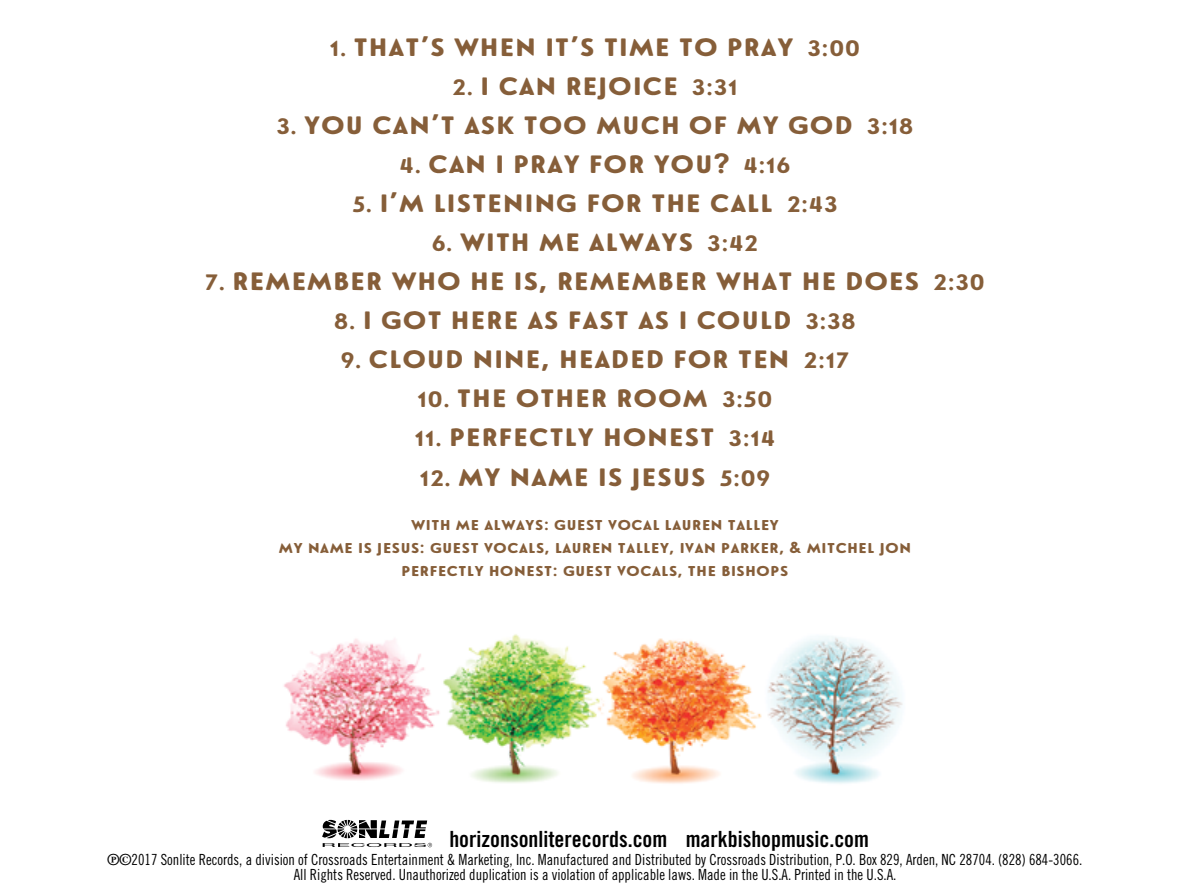
<style>
.page{position:relative;width:1188px;height:893px;background:#fff}
.page>*{position:absolute;margin:0;border:0;box-sizing:border-box;transform-origin:0 0}
.t1{font:27.9px "Le Havre Rough Primary";color:#865e39}
.t2{font:22.35px "Trade Gothic Bold Cond Twenty";color:#000}
.t3{font:15.9px/23px "Le Havre Rough Primary";color:#865e39;text-align:center}
.t4{font:15.3px/15.3px "Trade Gothic Cond Eighteen";color:#000;scale:.95 1}
.s1{font-size:22.35px}
</style>
<div class="page">
<img style="left:284px;top:634px;width:619px;height:150px">
<svg style="left:322px;top:819px;width:110px;height:28px"></svg>
<p class="t1" style="left:329px;top:30px;width:533px"><span class="s1">1.</span> THAT’S WHEN IT’S TIME TO PRAY <span class="s1">3:00</span></p>
<p class="t1" style="left:452px;top:70px;width:288px"><span class="s1">2.</span> I CAN REJOICE <span class="s1">3:31</span></p>
<p class="t1" style="left:276px;top:109px;width:639px"><span class="s1">3.</span> YOU CAN’T ASK TOO MUCH OF MY GOD <span class="s1">3:18</span></p>
<p class="t1" style="left:399px;top:148px;width:393px"><span class="s1">4.</span> CAN I PRAY FOR YOU? <span class="s1">4:16</span></p>
<p class="t1" style="left:352px;top:187px;width:487px"><span class="s1">5.</span> I’M LISTENING FOR THE CALL <span class="s1">2:43</span></p>
<p class="t1" style="left:431px;top:226px;width:328px"><span class="s1">6.</span> WITH ME ALWAYS <span class="s1">3:42</span></p>
<p class="t1" style="left:205px;top:265px;width:782px"><span class="s1">7.</span> REMEMBER WHO HE IS, REMEMBER WHAT HE DOES <span class="s1">2:30</span></p>
<p class="t1" style="left:334px;top:304px;width:524px"><span class="s1">8.</span> I GOT HERE AS FAST AS I COULD <span class="s1">3:38</span></p>
<p class="t1" style="left:340px;top:343px;width:510px"><span class="s1">9.</span> CLOUD NINE, HEADED FOR TEN <span class="s1">2:17</span></p>
<p class="t1" style="left:417px;top:382px;width:357px"><span class="s1">10.</span> THE OTHER ROOM <span class="s1">3:50</span></p>
<p class="t1" style="left:414px;top:421px;width:362px"><span class="s1">11.</span> PERFECTLY HONEST <span class="s1">3:14</span></p>
<p class="t1" style="left:419px;top:460px;width:353px"><span class="s1">12.</span> MY NAME IS JESUS <span class="s1">5:09</span></p>
<p class="t3" style="left:279px;top:512px;width:634px">WITH ME ALWAYS: GUEST VOCAL LAUREN TALLEY<br>MY NAME IS JESUS: GUEST VOCALS, LAUREN TALLEY, IVAN PARKER, &amp; MITCHEL JON<br>PERFECTLY HONEST: GUEST VOCALS, THE BISHOPS</p>
<p class="t2" style="left:449px;top:825px;width:421px">horizonsonliterecords.com markbishopmusic.com</p>
<p class="t4" style="left:294px;top:851px;width:832px;text-indent:-162px">2017 Sonlite Records, a division of Crossroads Entertainment &amp; Marketing, Inc. Manufactured and Distributed by Crossroads Distribution, P.O. Box 829, Arden, NC 28704. (828) 684-3066.<br>All Rights Reserved. Unauthorized duplication is a violation of applicable laws. Made in the U.S.A. Printed in the U.S.A.</p>
</div>
